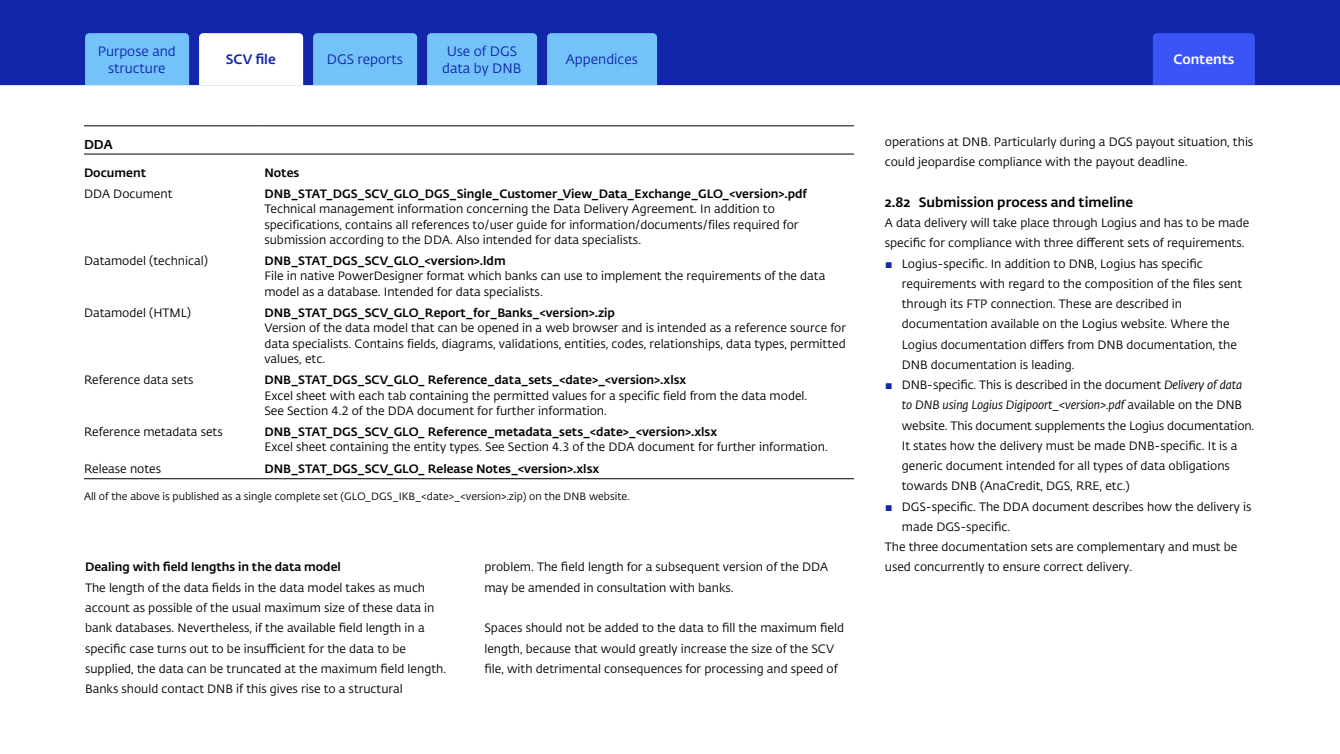
<style>
.page{position:relative;width:1340px;height:754px;background:#fff}
.page>*{position:absolute;margin:0;border:0;box-sizing:border-box;transform-origin:0 0}
.t1{font:13.5px/16.5px "DNB Fedra";color:#1226aa;text-align:center}
.P_Broodtekst{font:500 13.5px "DNB Fedra";color:#000}
.t2{font:500 13.5px "DNB Fedra";color:#fff}
.t3{font:500 13.5px "DNB Fedra";color:#1226aa}
.Tabel_Kop_LINKS{font:500 12.75px "DNB Fedra";color:#000}
.P_Broodtekst-2{font:12px/20.2px "DNB Fedra";color:#000}
.Tabel_Brood_TEKST{font:12px/15.3px "DNB Fedra";color:#000}
.Tabel_Brood_TEKST-2{font:500 12px "DNB Fedra";color:#000}
.P_Broodtekst-3{font:500 12px "DNB Fedra";color:#000}
.P_Onderschrift___toe{font:10.5px "DNB Fedra";color:#000}
.s1{font-weight:500}
.s2{font-size:10.5px;color:#1226aa}
.s3{font-style:italic}
</style>
<div class="page">
<div style="left:0;top:0;width:1339px;height:85px;background:#1226aa"></div>
<div style="left:1152px;top:33px;width:102px;height:52px;background:#3b54f5"></div>
<div style="left:313px;top:33px;width:104px;height:52px;background:#73c2fa"></div>
<div style="left:427px;top:33px;width:110px;height:52px;background:#73c2fa"></div>
<div style="left:547px;top:33px;width:110px;height:52px;background:#73c2fa"></div>
<div style="left:85px;top:33px;width:104px;height:52px;background:#73c2fa"></div>
<svg style="left:199px;top:33px;width:104px;height:52px"></svg>
<hr style="left:84px;top:125px;width:174px;height:1px;background:#000">
<hr style="left:258px;top:125px;width:596px;height:1px;background:#000">
<hr style="left:84px;top:478px;width:174px;height:1px;background:#000">
<hr style="left:258px;top:478px;width:596px;height:1px;background:#000">
<hr style="left:84px;top:154px;width:770px;height:1px;background:#000">
<p class="t1" style="left:98px;top:43px;width:79px">Purpose and structure</p>
<p class="t3" style="left:226px;top:51px;width:51px">SCV file</p>
<p class="t1" style="left:442px;top:43px;width:81px">Use of DGS data by DNB</p>
<p class="t1" style="left:566px;top:52px;width:73px">Appendices</p>
<p class="t1" style="left:327px;top:52px;width:77px">DGS reports</p>
<p class="t2" style="left:1173px;top:51px;width:62px">Contents</p>
<p class="Tabel_Kop_LINKS" style="left:84px;top:136px;width:30px">DDA</p>
<p class="Tabel_Brood_TEKST-2" style="left:84px;top:165px;width:64px">Document</p>
<p class="Tabel_Brood_TEKST-2" style="left:264px;top:165px;width:36px">Notes</p>
<p class="Tabel_Brood_TEKST" style="left:84px;top:186px;width:90px">DDA Document</p>
<p class="Tabel_Brood_TEKST" style="left:264px;top:186px;width:544px"><span class="s1">DNB_STAT_DGS_SCV_GLO_DGS_Single_Customer_View_Data_Exchange_GLO_&lt;version&gt;.pdf </span>Technical management information concerning the Data Delivery Agreement. In addition to specifications, contains all references to/user guide for information/documents/files required for submission according to the DDA. Also intended for data specialists.</p>
<p class="Tabel_Brood_TEKST" style="left:84px;top:253px;width:125px">Datamodel (technical)</p>
<p class="Tabel_Brood_TEKST-2" style="left:264px;top:253px;width:243px">DNB_STAT_DGS_SCV_GLO_&lt;version&gt;.ldm</p>
<p class="Tabel_Brood_TEKST" style="left:264px;top:269px;width:562px">File in native PowerDesigner format which banks can use to implement the requirements of the data model as a database. Intended for data specialists.</p>
<p class="Tabel_Brood_TEKST" style="left:84px;top:305px;width:109px">Datamodel (HTML)</p>
<p class="Tabel_Brood_TEKST-2" style="left:264px;top:305px;width:352px">DNB_STAT_DGS_SCV_GLO_Report_for_Banks_&lt;version&gt;.zip</p>
<p class="Tabel_Brood_TEKST" style="left:264px;top:320px;width:583px;text-align:justify">Version of the data model that can be opened in a web browser and is intended as a reference source for data specialists. Contains fields, diagrams, validations, entities, codes, relationships, data types, permitted values, etc.</p>
<p class="Tabel_Brood_TEKST" style="left:84px;top:372px;width:111px">Reference data sets</p>
<p class="Tabel_Brood_TEKST-2" style="left:264px;top:372px;width:423px">DNB_STAT_DGS_SCV_GLO_ Reference_data_sets_&lt;date&gt;_&lt;version&gt;.xlsx</p>
<p class="Tabel_Brood_TEKST" style="left:264px;top:388px;width:544px">Excel sheet with each tab containing the permitted values for a specific field from the data model.<br>See Section 4.2 of the DDA document for further information.</p>
<p class="Tabel_Brood_TEKST" style="left:84px;top:424px;width:140px">Reference metadata sets</p>
<p class="Tabel_Brood_TEKST-2" style="left:264px;top:424px;width:454px">DNB_STAT_DGS_SCV_GLO_ Reference_metadata_sets_&lt;date&gt;_&lt;version&gt;.xlsx</p>
<p class="Tabel_Brood_TEKST" style="left:264px;top:439px;width:565px">Excel sheet containing the entity types. See Section 4.3 of the DDA document for further information.</p>
<p class="Tabel_Brood_TEKST" style="left:84px;top:461px;width:79px">Release notes</p>
<p class="Tabel_Brood_TEKST-2" style="left:264px;top:461px;width:336px">DNB_STAT_DGS_SCV_GLO_ Release Notes_&lt;version&gt;.xlsx</p>
<p class="P_Onderschrift___toe" style="left:84px;top:490px;width:547px">All of the above is published as a single complete set (GLO_DGS_IKB_&lt;date&gt;_&lt;version&gt;.zip) on the DNB website.</p>
<p class="P_Broodtekst-3" style="left:85px;top:559px;width:257px">Dealing with field lengths in the data model</p>
<p class="P_Broodtekst-2" style="left:85px;top:577px;width:362px">The length of the data fields in the data model takes as much account as possible of the usual maximum size of these data in bank databases. Nevertheless, if the available field length in a specific case turns out to be insufficient for the data to be supplied, the data can be truncated at the maximum field length.<br>Banks should contact DNB if this gives rise to a structural</p>
<p class="P_Broodtekst-2" style="left:484px;top:557px;width:345px">problem. The field length for a subsequent version of the DDA may be amended in consultation with banks.</p>
<p class="P_Broodtekst-2" style="left:484px;top:618px;width:361px">Spaces should not be added to the data to fill the maximum field length, because that would greatly increase the size of the SCV file, with detrimental consequences for processing and speed of</p>
<p class="P_Broodtekst-2" style="left:884px;top:132px;width:370px">operations at DNB. Particularly during a DGS payout situation, this could jeopardise compliance with the payout deadline.</p>
<p class="P_Broodtekst" style="left:884px;top:193px;width:250px">2.82 Submission process and timeline</p>
<p class="P_Broodtekst-2" style="left:884px;top:213px;width:366px">A data delivery will take place through Logius and has to be made specific for compliance with three different sets of requirements.</p>
<p class="P_Broodtekst-2" style="left:901px;top:253px;width:342px;text-indent:-17px"><span class="s2">▪</span> Logius-specific. In addition to DNB, Logius has specific requirements with regard to the composition of the files sent through its FTP connection. These are described in documentation available on the Logius website. Where the Logius documentation differs from DNB documentation, the DNB documentation is leading.</p>
<p class="P_Broodtekst-2" style="left:901px;top:375px;width:354px;text-indent:-17px"><span class="s2">▪</span> DNB-specific. This is described in the document <span class="s3">Delivery of data to DNB using Logius Digipoort_&lt;version&gt;.pdf</span> available on the DNB website. This document supplements the Logius documentation.<br>It states how the delivery must be made DNB-specific. It is a generic document intended for all types of data obligations towards DNB (AnaCredit, DGS, RRE, etc.)</p>
<p class="P_Broodtekst-2" style="left:901px;top:496px;width:351px;text-indent:-17px"><span class="s2">▪</span> DGS-specific. The DDA document describes how the delivery is made DGS-specific.</p>
<p class="P_Broodtekst-2" style="left:884px;top:537px;width:354px">The three documentation sets are complementary and must be used concurrently to ensure correct delivery.</p>
</div>
